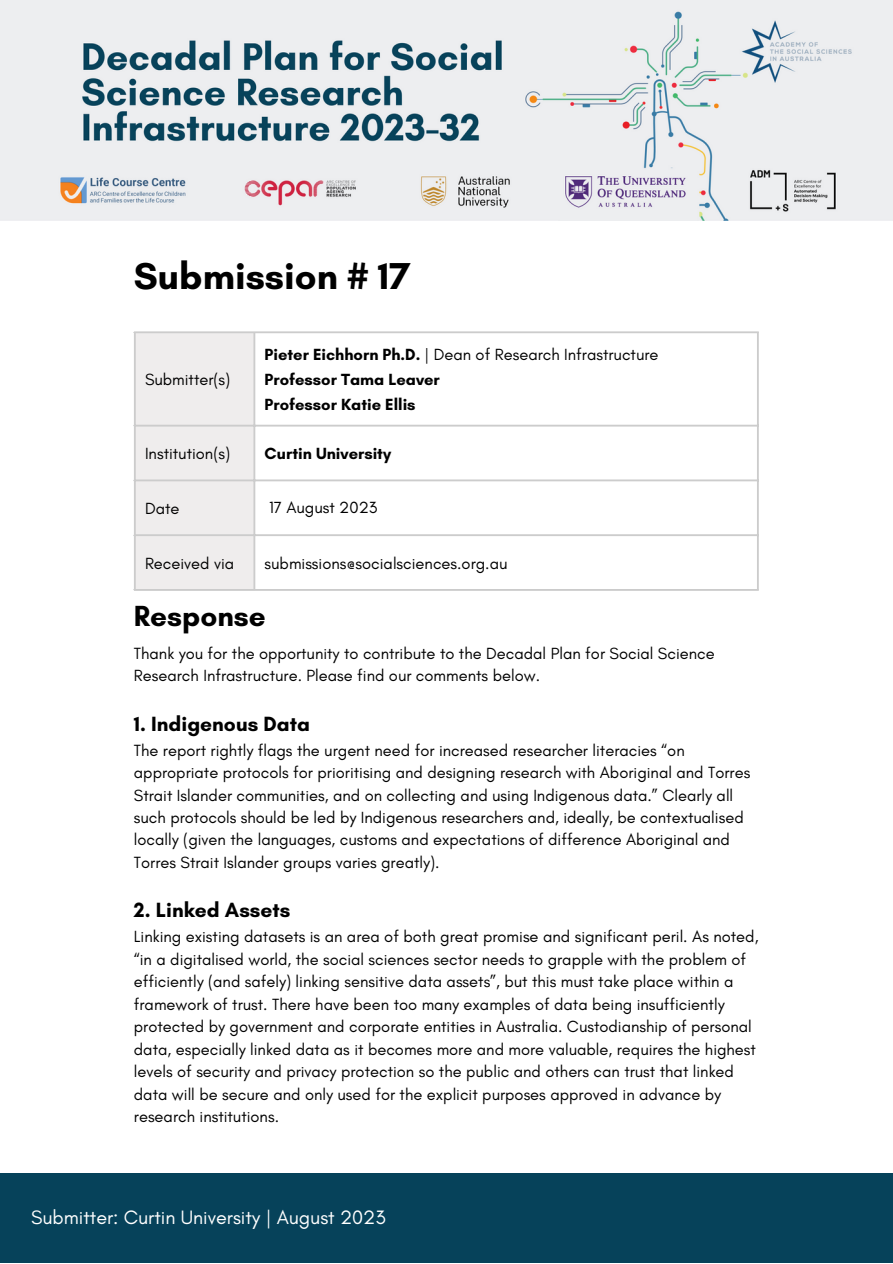
<style>
.page{position:relative;width:893px;height:1264px;background:#fff}
.page>*{position:absolute;margin:0;border:0;box-sizing:border-box;transform-origin:0 0}
.t1{font:700 38.1px "Glacial Indifference";color:#000}
.t2{font:700 29.55px "Glacial Indifference";color:#000}
.t3{font:700 21px "Glacial Indifference";color:#000}
.t4{font:19.8px "Glacial Indifference";color:#fff}
.t5{font:16.5px/22.5px "Glacial Indifference";color:#000}
.t6{font:700 16.5px "Glacial Indifference";color:#000}
.s1{font-weight:700}
</style>
<div class="page">
<img style="left:0;top:0;width:892px;height:220px">
<div style="left:136px;top:333px;width:117px;height:256px;background:#efeded"></div>
<hr style="left:134px;top:333px;width:2px;height:256px;background:#ccc">
<hr style="left:253px;top:333px;width:2px;height:256px;background:#ccc">
<hr style="left:756px;top:333px;width:2px;height:256px;background:#ccc">
<hr style="left:134px;top:331px;width:624px;height:2px;background:#ccc">
<hr style="left:134px;top:425px;width:624px;height:1px;background:#ccc">
<hr style="left:134px;top:479px;width:624px;height:2px;background:#ccc">
<hr style="left:134px;top:534px;width:624px;height:2px;background:#ccc">
<hr style="left:134px;top:589px;width:624px;height:2px;background:#ccc">
<div style="left:0;top:1173px;width:892px;height:89px;background:#06425a"></div>
<p class="t1" style="left:134px;top:252px;width:278px">Submission # 17</p>
<p class="t5" style="left:145px;top:368px;width:87px">Submitter(s)</p>
<p class="t5" style="left:264px;top:343px;width:395px"><span class="s1">Pieter Eichhorn Ph.D.</span> | Dean of Research Infrastructure</p>
<p class="t6" style="left:264px;top:369px;width:177px">Professor Tama Leaver</p>
<p class="t6" style="left:264px;top:394px;width:152px">Professor Katie Ellis</p>
<p class="t5" style="left:145px;top:442px;width:87px">Institution(s)</p>
<p class="t6" style="left:264px;top:443px;width:128px">Curtin University</p>
<p class="t5" style="left:145px;top:497px;width:36px">Date</p>
<p class="t5" style="left:269px;top:496px;width:110px">17 August 2023</p>
<p class="t5" style="left:145px;top:551px;width:91px">Received via</p>
<p class="t5" style="left:264px;top:551px;width:244px">submissions@socialsciences.org.au</p>
<p class="t2" style="left:134px;top:597px;width:133px">Response</p>
<p class="t5" style="left:134px;top:641px;width:582px">Thank you for the opportunity to contribute to the Decadal Plan for Social Science<br>Research Infrastructure. Please find our comments below.</p>
<p class="t3" style="left:134px;top:710px;width:178px">1. Indigenous Data</p>
<p class="t5" style="left:134px;top:738px;width:618px">The report rightly flags the urgent need for increased researcher literacies “on appropriate protocols for prioritising and designing research with Aboriginal and Torres Strait Islander communities, and on collecting and using Indigenous data.” Clearly all such protocols should be led by Indigenous researchers and, ideally, be contextualised locally (given the languages, customs and expectations of difference Aboriginal and Torres Strait Islander groups varies greatly).</p>
<p class="t3" style="left:134px;top:897px;width:158px">2. Linked Assets</p>
<p class="t5" style="left:134px;top:925px;width:626px">Linking existing datasets is an area of both great promise and significant peril. As noted, “in a digitalised world, the social sciences sector needs to grapple with the problem of efficiently (and safely) linking sensitive data assets”, but this must take place within a framework of trust. There have been too many examples of data being insufficiently protected by government and corporate entities in Australia. Custodianship of personal data, especially linked data as it becomes more and more valuable, requires the highest levels of security and privacy protection so the public and others can trust that linked data will be secure and only used for the explicit purposes approved in advance by research institutions.</p>
<p class="t4" style="left:31px;top:1204px;width:356px">Submitter: Curtin University | August 2023</p>
</div>
